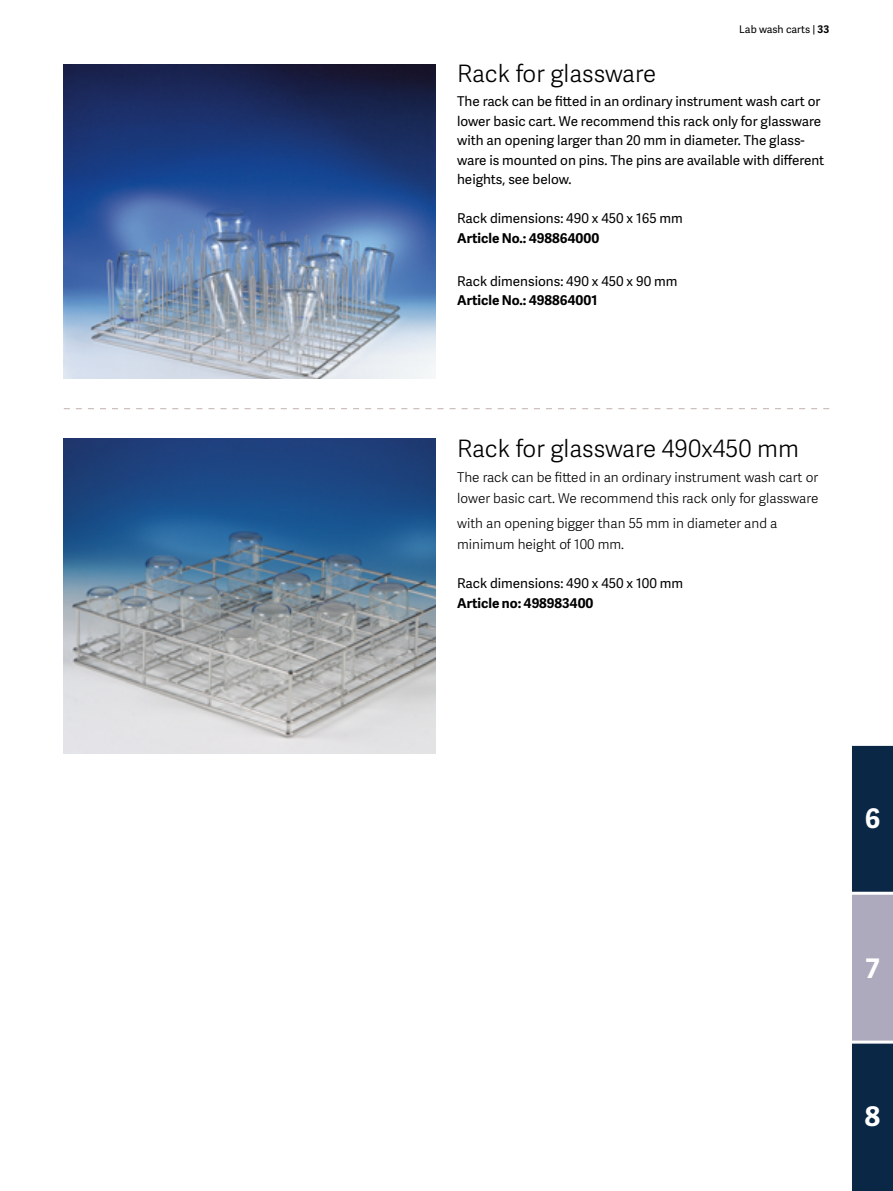
<style>
.page{position:relative;width:893px;height:1191px;background:#fff}
.page>*{position:absolute;margin:0;border:0;box-sizing:border-box;transform-origin:0 0}
.t1{font:700 27px "Adelle Sans";color:#fff}
.t2{font:300 24px "Adelle Sans";color:#000}
.t3{font:13.5px/19.5px "Adelle Sans";color:#000}
.t4{font:300 13.5px/21px "Adelle Sans";color:#000}
.t5{font:700 13.5px "Adelle Sans";color:#000}
.t6{font:10.5px "Adelle Sans";color:#000}
.s1{font-weight:700}
</style>
<div class="page">
<svg style="left:852px;top:745px;width:41px;height:446px;background:#42556f"></svg>
<img style="left:64px;top:64px;width:372px;height:315px">
<img style="left:64px;top:438px;width:372px;height:315px">
<svg style="left:64px;top:408px;width:765px;height:1px"></svg>
<p class="t6" style="left:739px;top:22px;width:91px">Lab wash carts | <span class="s1">33</span></p>
<h2 class="t2" style="left:457px;top:57px;width:201px">Rack for glassware</h2>
<p class="t3" style="left:457px;top:91px;width:369px">The rack can be fitted in an ordinary instrument wash cart or lower basic cart. We recommend this rack only for glassware with an opening larger than 20 mm in diameter. The glass&shy;ware is mounted on pins. The pins are available with different heights, see below.</p>
<p class="t3" style="left:457px;top:208px;width:227px">Rack dimensions: 490 x 450 x 165 mm</p>
<p class="t5" style="left:457px;top:228px;width:144px">Article No.: 498864000</p>
<p class="t3" style="left:457px;top:271px;width:222px">Rack dimensions: 490 x 450 x 90 mm</p>
<p class="t5" style="left:457px;top:291px;width:142px">Article No.: 498864001</p>
<h2 class="t2" style="left:457px;top:431px;width:343px">Rack for glassware 490x450 mm</h2>
<p class="t4" style="left:457px;top:466px;width:363px">The rack can be fitted in an ordinary instrument wash cart or lower basic cart. We recommend this rack only for glassware</p>
<p class="t4" style="left:457px;top:512px;width:322px">with an opening bigger than 55 mm in diameter and a minimum height of 100 mm.</p>
<p class="t3" style="left:457px;top:573px;width:228px">Rack dimensions: 490 x 450 x 100 mm</p>
<p class="t5" style="left:457px;top:593px;width:138px">Article no: 498983400</p>
<h1 class="t1" style="left:865px;top:799px;width:17px">6</h1>
<h1 class="t1" style="left:865px;top:948px;width:16px">7</h1>
<h1 class="t1" style="left:865px;top:1096px;width:17px">8</h1>
</div>
